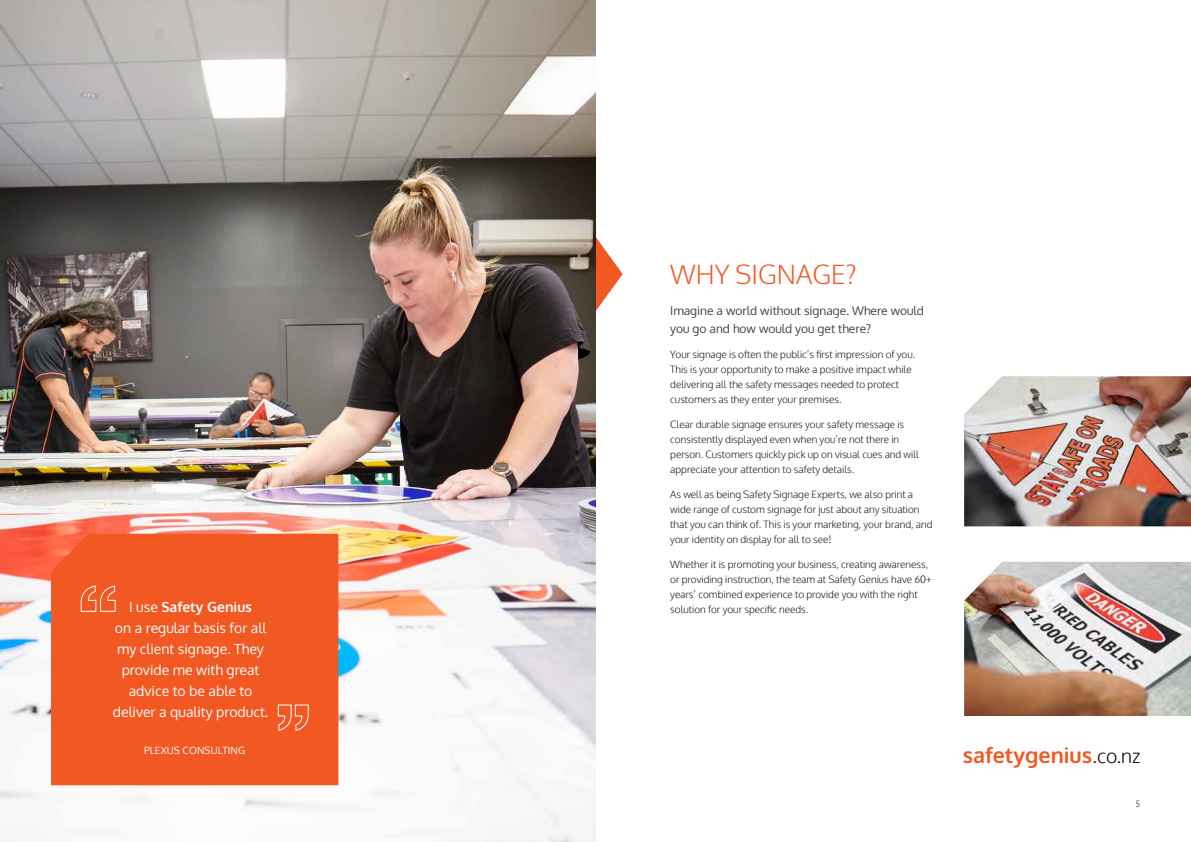
<style>
.page{position:relative;width:1191px;height:842px;background:#fff}
.page>*{position:absolute;margin:0;border:0;box-sizing:border-box;transform-origin:0 0}
.t1{font:300 26.2px "Oxygen";color:#f15822}
.t2{font:700 21.5px "Oxygen";color:#f15822}
.t3{font:14px/21px "Oxygen";color:#fff;text-align:center}
.t4{font:12px/18px "Oxygen";color:#414042}
.t5{font:300 10px/15px "Oxygen";color:#141414}
.t6{font:10px "Oxygen";letter-spacing:.01em;color:#fff}
.t7{font:9px "Oxygen";color:#414042;scale:.8 1}
.s1{font-weight:700}
.s2{font-weight:300;font-size:19.4px;color:#000}
</style>
<div class="page">
<svg style="left:595px;top:237px;width:27px;height:74px"></svg>
<img style="left:0;top:0;width:595px;height:842px">
<img style="left:964px;top:376px;width:227px;height:150px">
<img style="left:964px;top:562px;width:227px;height:154px">
<div style="left:51px;top:534px;width:287px;height:251px;background:#f15822"></div>
<svg style="left:278px;top:704px;width:31px;height:27px"></svg>
<svg style="left:81px;top:585px;width:35px;height:27px"></svg>
<h3 class="t3" style="left:113px;top:597px;width:157px">I use <span class="s1">Safety Genius<br></span>on a regular basis for all my client signage. They provide me with great advice to be able to deliver a quality product.</h3>
<p class="t6" style="left:144px;top:743px;width:103px">PLEXUS CONSULTING</p>
<h1 class="t1" style="left:670px;top:258px;width:188px">WHY SIGNAGE?</h1>
<p class="t4" style="left:670px;top:302px;width:255px">Imagine a world without signage. Where would you go and how would you get there?</p>
<p class="t5" style="left:670px;top:347px;width:246px">Your signage is often the public’s first impression of you.<br>This is your opportunity to make a positive impact while delivering all the safety messages needed to protect customers as they enter your premises.</p>
<p class="t5" style="left:670px;top:417px;width:250px">Clear durable signage ensures your safety message is consistently displayed even when you’re not there in person. Customers quickly pick up on visual cues and will appreciate your attention to safety details.</p>
<p class="t5" style="left:670px;top:487px;width:264px">As well as being Safety Signage Experts, we also print a wide range of custom signage for just about any situation that you can think of. This is your marketing, your brand, and your identity on display for all to see!</p>
<p class="t5" style="left:670px;top:557px;width:263px">Whether it is promoting your business, creating awareness, or providing instruction, the team at Safety Genius have 60+ years’ combined experience to provide you with the right solution for your specific needs.</p>
<h2 class="t2" style="left:962px;top:742px;width:179px">safetygenius<span class="s2">.co.nz</span></h2>
<p class="t7" style="left:1135px;top:797px;width:7px">5</p>
</div>
